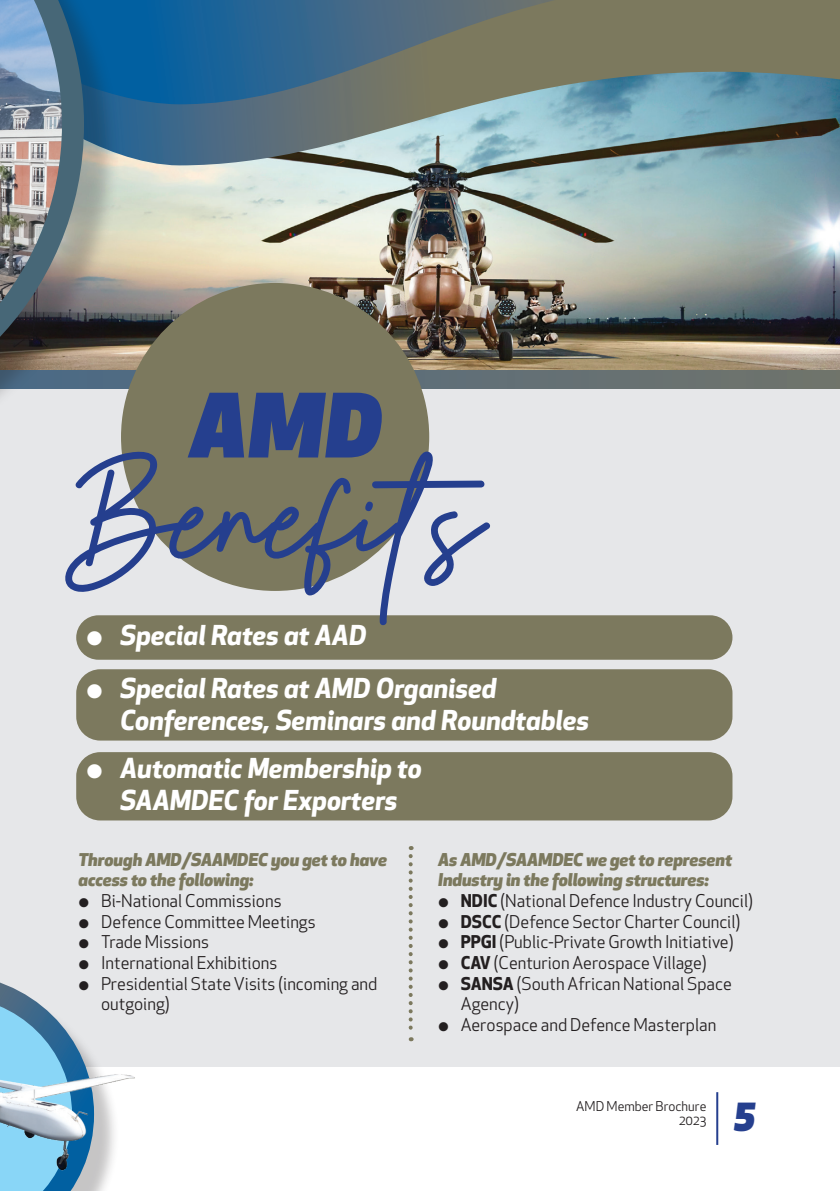
<style>
.page{position:relative;width:840px;height:1191px;background:#fff}
.page>*{position:absolute;margin:0;border:0;box-sizing:border-box;transform-origin:0 0}
.t1{font:italic 900 37.4px "Apex New";color:#253f8e}
.t2{font:italic 700 26.8px/32.2px "Apex New";color:#fff;text-align:center}
.t3{font:17.2px/20.6px "Apex New";color:#231f20}
.t4{font:italic 800 17.2px/20.6px "Apex New";color:#7c795e}
.t5{font:13.2px/13.4px "Apex New";color:#231f20;text-align:right}
.s1{font-weight:700;font-style:italic}
.s2{font-weight:700}
</style>
<div class="page">
<hr style="left:715px;top:1092px;width:2px;height:53px;background:#253f8e">
<img style="left:120px;top:165px;width:719px;height:206px">
<div style="left:0;top:389px;width:839px;height:677px;background:#e6e7e9"></div>
<div style="left:76px;top:615px;width:656px;height:44px;background:#7c795e;border-radius:22px"></div>
<div style="left:76px;top:669px;width:656px;height:71px;background:#7c795e;border-radius:24px"></div>
<div style="left:76px;top:752px;width:656px;height:68px;background:#7c795e;border-radius:24px"></div>
<svg style="left:0;top:982px;width:39px;height:22px"></svg>
<img style="left:0;top:1004px;width:155px;height:187px">
<svg style="left:408px;top:856px;width:4px;height:185px"></svg>
<div style="left:121px;top:283px;width:308px;height:308px;background:#7c795e;border-radius:50%"></div>
<svg style="left:191px;top:393px;width:191px;height:55px"></svg>
<svg style="left:65px;top:448px;width:427px;height:179px"></svg>
<svg style="left:120px;top:0;width:719px;height:165px;background:#627f88"></svg>
<div style="left:0;top:0;width:120px;height:479px;background:#231f20;opacity:.26"></div>
<img style="left:0;top:0;width:84px;height:435px">
<p class="t2" style="left:86px;top:618px;width:282px">○ Special Rates at AAD</p>
<p class="t2" style="left:120px;top:671px;width:470px;text-align:left;text-indent:-34px">○ Special Rates at AMD Organised<br>Conferences, Seminars and Roundtables</p>
<p class="t2" style="left:86px;top:750px;width:337px">○ Automatic Membership to<br>SAAMDEC for Exporters</p>
<p class="t4" style="left:78px;top:848px;width:310px">Through AMD/SAAMDEC you get to have access to the following:</p>
<p class="t3" style="left:78px;top:890px;width:204px"><span class="s1">○</span> Bi-National Commissions</p>
<p class="t3" style="left:78px;top:911px;width:238px"><span class="s1">○</span> Defence Committee Meetings</p>
<p class="t3" style="left:78px;top:931px;width:132px"><span class="s1">○</span> Trade Missions</p>
<p class="t3" style="left:78px;top:952px;width:200px"><span class="s1">○</span> International Exhibitions</p>
<p class="t3" style="left:101px;top:973px;width:277px;text-indent:-23px"><span class="s1">○</span> Presidential State Visits (incoming and outgoing)</p>
<p class="t4" style="left:438px;top:848px;width:295px">As AMD/SAAMDEC we get to represent<br>Industry in the following structures:</p>
<p class="t3" style="left:438px;top:890px;width:316px"><span class="s1">○</span> <span class="s2">NDIC</span> (National Defence Industry Council)</p>
<p class="t3" style="left:438px;top:911px;width:303px"><span class="s1">○</span> <span class="s2">DSCC</span> (Defence Sector Charter Council)</p>
<p class="t3" style="left:438px;top:931px;width:297px"><span class="s1">○</span> <span class="s2">PPGI</span> (Public-Private Growth Initiative)</p>
<p class="t3" style="left:438px;top:952px;width:270px"><span class="s1">○</span> <span class="s2">CAV</span> (Centurion Aerospace Village)</p>
<p class="t3" style="left:460px;top:973px;width:272px;text-indent:-23px"><span class="s1">○</span> <span class="s2">SANSA</span> (South African National Space<br>Agency)</p>
<p class="t3" style="left:438px;top:1014px;width:279px"><span class="s1">○</span> Aerospace and Defence Masterplan</p>
<p class="t5" style="left:576px;top:1100px;width:132px">AMD Member Brochure<br>2023</p>
<h1 class="t1" style="left:734px;top:1087px;width:22px">5</h1>
</div>
